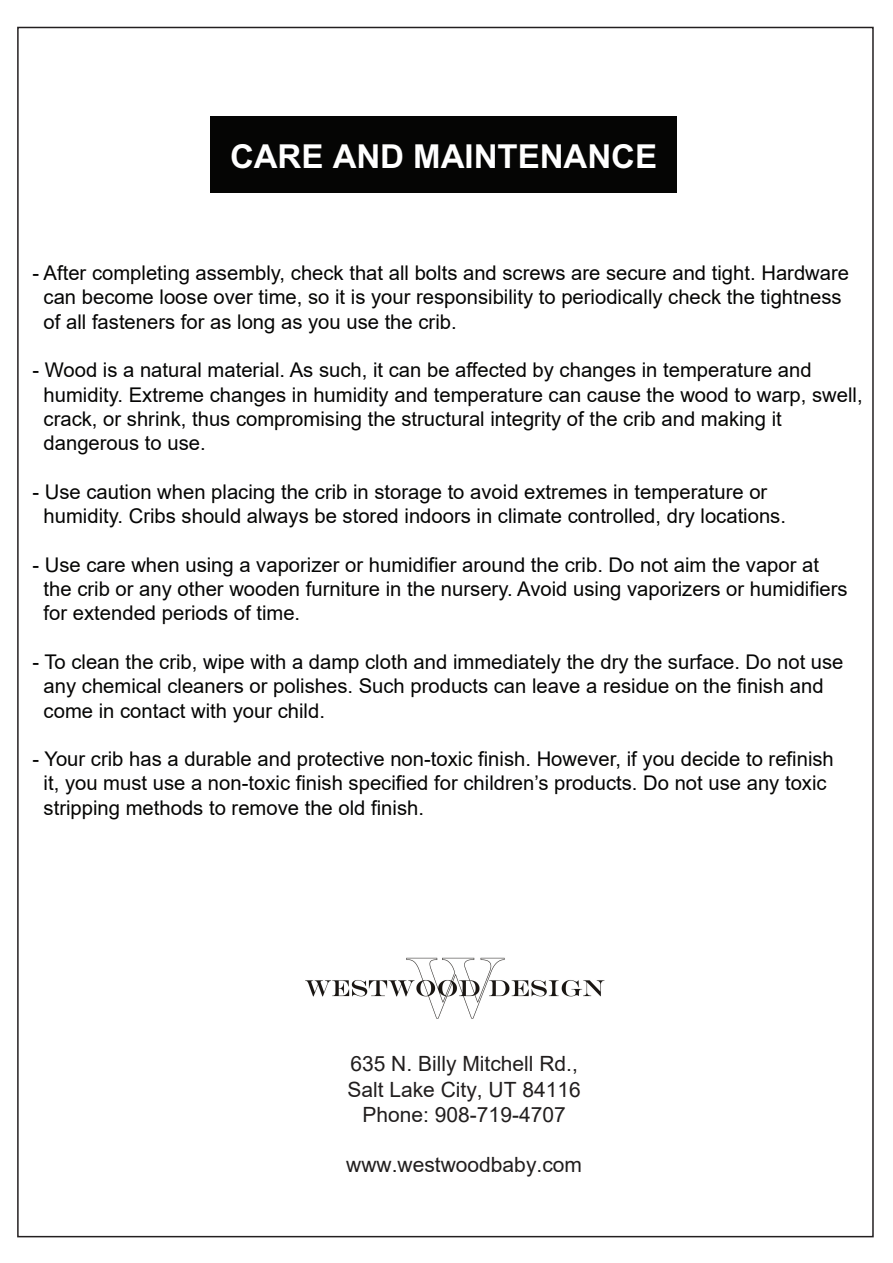
<style>
.page{position:relative;width:893px;height:1263px;background:#fff}
.page>*{position:absolute;margin:0;border:0;box-sizing:border-box;transform-origin:0 0}
.t1{font:700 33px "Arial";color:#fff}
.t2{font:21px/25.2px "Arial";color:#211e1e;text-align:center}
.t3{font:20.25px/24.3px "Arial";color:#050504}
</style>
<div class="page">
<div style="left:210px;top:116px;width:467px;height:76px;background:#050504"></div>
<img style="left:305px;top:957px;width:300px;height:62px">
<h1 class="t1" style="left:230px;top:137px;width:429px">CARE AND MAINTENANCE</h1>
<p class="t3" style="left:44px;top:261px;width:807px;text-indent:-11px">- After completing assembly, check that all bolts and screws are secure and tight. Hardware can become loose over time, so it is your responsibility to periodically check the tightness of all fasteners for as long as you use the crib.</p>
<p class="t3" style="left:44px;top:358px;width:820px;text-indent:-11px">- Wood is a natural material. As such, it can be affected by changes in temperature and humidity. Extreme changes in humidity and temperature can cause the wood to warp, swell, crack, or shrink, thus compromising the structural integrity of the crib and making it dangerous to use.</p>
<p class="t3" style="left:44px;top:479px;width:744px;text-indent:-11px">- Use caution when placing the crib in storage to avoid extremes in temperature or humidity. Cribs should always be stored indoors in climate controlled, dry locations.</p>
<p class="t3" style="left:44px;top:552px;width:806px;text-indent:-11px">- Use care when using a vaporizer or humidifier around the crib. Do not aim the vapor at the crib or any other wooden furniture in the nursery. Avoid using vaporizers or humidifiers for extended periods of time.</p>
<p class="t3" style="left:44px;top:649px;width:801px;text-indent:-11px">- To clean the crib, wipe with a damp cloth and immediately the dry the surface. Do not use any chemical cleaners or polishes. Such products can leave a residue on the finish and come in contact with your child.</p>
<p class="t3" style="left:44px;top:747px;width:792px;text-indent:-11px">- Your crib has a durable and protective non-toxic finish. However, if you decide to refinish it, you must use a non-toxic finish specified for children’s products. Do not use any toxic stripping methods to remove the old finish.</p>
<p class="t2" style="left:347px;top:1051px;width:235px">635 N. Billy Mitchell Rd.,<br>Salt Lake City, UT 84116<br>Phone: 908-719-4707</p>
<p class="t2" style="left:346px;top:1152px;width:237px">www.westwoodbaby.com</p>
</div>
